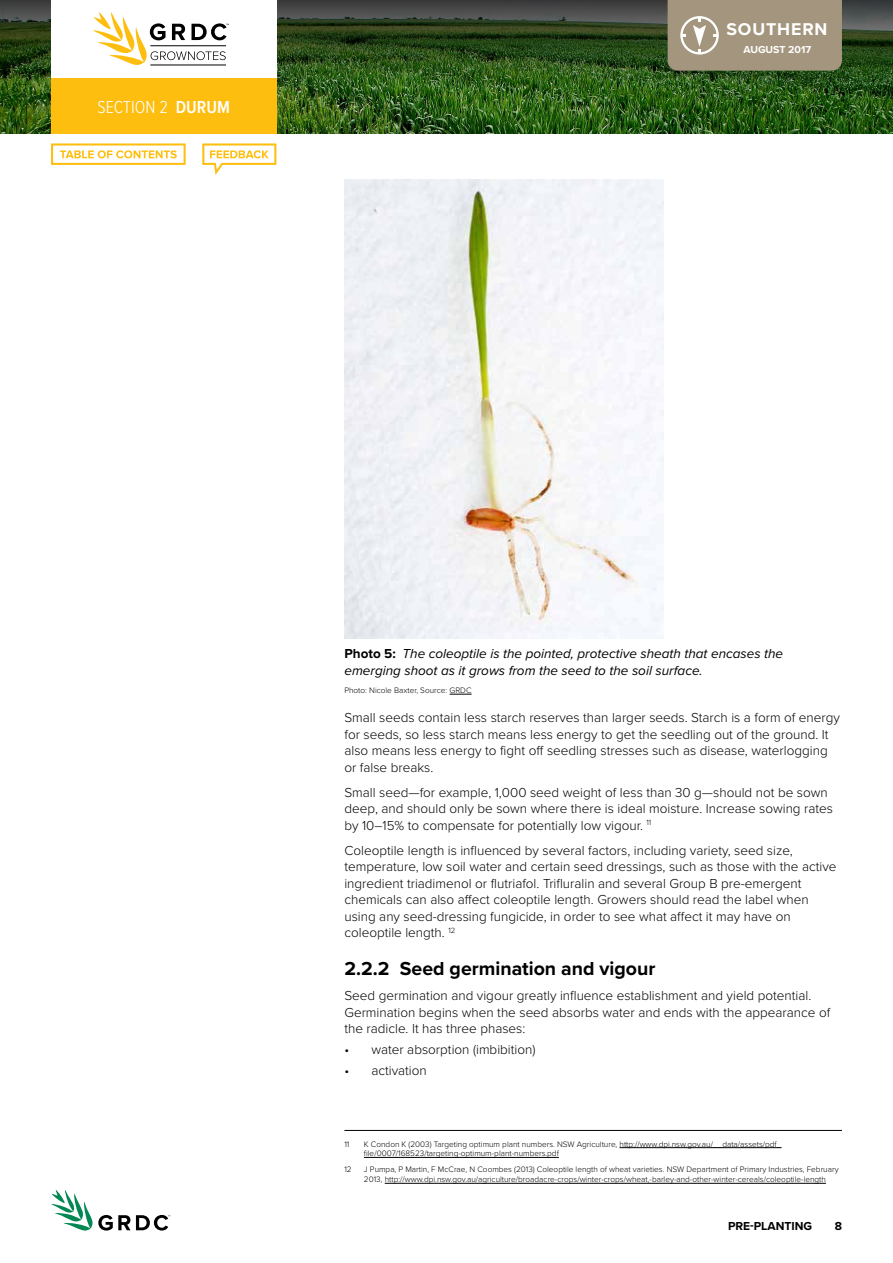
<style>
.page{position:relative;width:893px;height:1263px;background:#fff}
.page>*{position:absolute;margin:0;border:0;box-sizing:border-box;transform-origin:0 0}
.t1{font:700 19.5px "Proxima Nova";color:#000}
.t2{font:300 18px "Proxima Nova Cond";color:#fff}
.t3{font:700 17.7px "Proxima Nova";letter-spacing:.05em;color:#fff}
.t4{font:300 13.5px/16.5px "Proxima Nova";color:#000}
.t5{font:italic 13.5px/16.5px "Proxima Nova";color:#000}
.t6{font:700 12px "Proxima Nova";color:#000}
.t7{font:700 10.5px "Proxima Nova";color:#fff}
.t8{font:300 8.25px/9.8px "Proxima Nova";color:#000}
.s1{font-weight:600}
.s2{font-weight:700;font-style:normal}
</style>
<div class="page">
<img style="left:0;top:117px;width:893px;height:16px">
<img style="left:0;top:0;width:893px;height:117px">
<svg style="left:51px;top:1190px;width:119px;height:41px"></svg>
<div style="left:51px;top:0;width:225px;height:81px;background:#fff"></div>
<div style="left:51px;top:78px;width:225px;height:55px;background:#febe10"></div>
<div style="left:668px;top:0;width:174px;height:71px;background:#a4967e"></div>
<hr style="left:150px;top:65px;width:76px;height:1px;background:#000">
<svg style="left:93px;top:12px;width:136px;height:53px"></svg>
<svg style="left:450px;top:694px;width:22px;height:1px"></svg>
<img style="left:344px;top:180px;width:319px;height:458px">
<hr style="left:344px;top:1130px;width:498px;height:1px;background:#000">
<hr style="left:619px;top:1147px;width:162px;height:1px;background:#000">
<hr style="left:364px;top:1157px;width:195px;height:1px;background:#000">
<hr style="left:385px;top:1183px;width:441px;height:1px;background:#000">
<svg style="left:51px;top:143px;width:135px;height:22px"></svg>
<svg style="left:202px;top:143px;width:74px;height:32px"></svg>
<h2 class="t2" style="left:97px;top:94px;width:90px">SECTION 2 <span class="s1">DURUM</span></h2>
<h3 class="t3" style="left:726px;top:19px;width:103px">SOUTHERN</h3>
<p class="t7" style="left:743px;top:41px;width:15px">August</p>
<p class="t7" style="left:788px;top:41px;width:24px">2017</p>
<p class="t5" style="left:344px;top:645px;width:440px"><span class="s2">Photo 5:</span> The coleoptile is the pointed, protective sheath that encases the emerging shoot as it grows from the seed to the soil surface.</p>
<p class="t8" style="left:344px;top:685px;width:129px">Photo: Nicole Baxter, Source: GRDC</p>
<p class="t4" style="left:344px;top:709px;width:497px">Small seeds contain less starch reserves than larger seeds. Starch is a form of energy for seeds, so less starch means less energy to get the seedling out of the ground. It also means less energy to fight off seedling stresses such as disease, waterlogging or false breaks.</p>
<p class="t4" style="left:344px;top:783px;width:490px">Small seed—for example, 1,000 seed weight of less than 30 g—should not be sown deep, and should only be sown where there is ideal moisture. Increase sowing rates by 10–15% to compensate for potentially low vigour. <sup>11</sup></p>
<p class="t4" style="left:344px;top:841px;width:494px">Coleoptile length is influenced by several factors, including variety, seed size, temperature, low soil water and certain seed dressings, such as those with the active ingredient triadimenol or flutriafol. Trifluralin and several Group B pre-emergent chemicals can also affect coleoptile length. Growers should read the label when using any seed-dressing fungicide, in order to see what affect it may have on coleoptile length. <sup>12</sup></p>
<h1 class="t1" style="left:344px;top:954px;width:312px">2.2.2 Seed germination and vigour</h1>
<p class="t4" style="left:344px;top:987px;width:487px">Seed germination and vigour greatly influence establishment and yield potential.<br>Germination begins when the seed absorbs water and ends with the appearance of the radicle. It has three phases:</p>
<p class="t4" style="left:344px;top:1041px;width:193px">• water absorption (imbibition)</p>
<p class="t4" style="left:344px;top:1061px;width:84px">• activation</p>
<p class="t8" style="left:344px;top:1138px;width:7px">11</p>
<p class="t8" style="left:364px;top:1138px;width:419px">K Condon K (2003) Targeting optimum plant numbers. NSW Agriculture, http://www.dpi.nsw.gov.au/__data/assets/pdf_ file/0007/168523/targeting-optimum-plant-numbers.pdf</p>
<p class="t8" style="left:344px;top:1164px;width:9px">12</p>
<p class="t8" style="left:364px;top:1164px;width:476px">J Pumpa, P Martin, F McCrae, N Coombes (2013) Coleoptile length of wheat varieties. NSW Department of Primary Industries, February<br>2013, http://www.dpi.nsw.gov.au/agriculture/broadacre-crops/winter-crops/wheat,-barley-and-other-winter-cereals/coleoptile-length</p>
<p class="t6" style="left:750px;top:1217px;width:12px">-planting</p>
<p class="t6" style="left:835px;top:1217px;width:9px">8</p>
</div>
